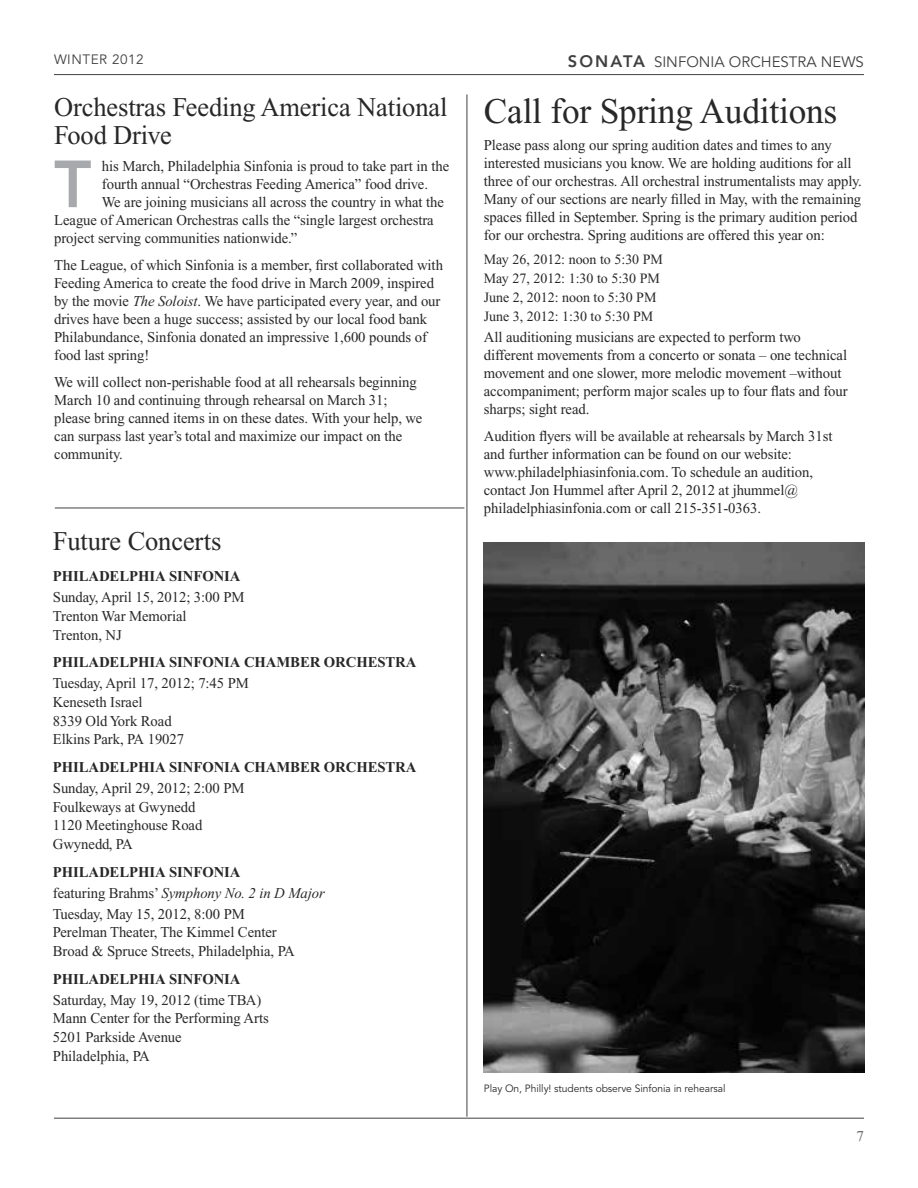
<style>
.page{position:relative;width:918px;height:1188px;background:#fff}
.page>*{position:absolute;margin:0;border:0;box-sizing:border-box;transform-origin:0 0}
.t1{font:800 65.85px "Avenir";color:#a7a9ac}
.t2{font:36px "Times New Roman";letter-spacing:-.005em;color:#292829}
.t3{font:27px/28.5px "Times New Roman";letter-spacing:-.005em;color:#292829}
.t4{font:15px/18px "Times New Roman";letter-spacing:-.005em;color:#292829}
.t5{font:700 15px "Times New Roman";letter-spacing:-.005em;color:#292829}
.t6{font:15px "Avenir LT";color:#414042}
.t7{font:15px "Times New Roman";color:#636466}
.t8{font:14.25px/18.8px "Times New Roman";color:#292829}
.t9{font:13.5px "Avenir LT";letter-spacing:.04em;color:#414042}
.t10{font:10.5px "Avenir LT";letter-spacing:-.005em;color:#292829}
.s1{font-family:"Avenir";font-weight:800;font-size:16.5px}
.s2{font-style:italic}
.s3{font-weight:700}
</style>
<div class="page">
<hr style="left:54px;top:74px;width:810px;height:1px;background:#414042">
<hr style="left:54px;top:1118px;width:810px;height:1px;background:#414042">
<hr style="left:55px;top:508px;width:409px;height:1px;background:#414042">
<hr style="left:467px;top:95px;width:1px;height:1022px;background:#414042">
<img style="left:484px;top:542px;width:380px;height:530px">
<p class="t9" style="left:54px;top:52px;width:91px">Winter 2012</p>
<p class="t6" style="left:568px;top:53px;width:296px"><span class="s1">SONATA</span> Sinfonia Orchestra N ews</p>
<h3 class="t3" style="left:54px;top:92px;width:395px">Orchestras Feeding America National<br>Food Drive</h3>
<h1 class="t1" style="left:54px;top:145px;width:39px">T</h1>
<p class="t4" style="left:102px;top:157px;width:349px">his March, Philadelphia Sinfonia is proud to take part in the</p>
<p class="t4" style="left:102px;top:175px;width:328px">fourth annual “Orchestras Feeding America” food drive.</p>
<p class="t4" style="left:102px;top:193px;width:344px">We are joining musicians all across the country in what the</p>
<p class="t4" style="left:54px;top:211px;width:381px">League of American Orchestras calls the “single largest orchestra</p>
<p class="t4" style="left:54px;top:229px;width:245px">project serving communities nationwide.”</p>
<p class="t4" style="left:54px;top:256px;width:390px">The League, of which Sinfonia is a member, first collaborated with Feeding America to create the food drive in March 2009, inspired by the movie <span class="s2">The Soloist</span>. We have participated every year, and our drives have been a huge success; assisted by our local food bank Philabundance, Sinfonia donated an impressive 1,600 pounds of food last spring!</p>
<p class="t4" style="left:54px;top:373px;width:369px">We will collect non-perishable food at all rehearsals beginning March 10 and continuing through rehearsal on March 31; please bring canned items in on these dates. With your help, we can surpass last year’s total and maximize our impact on the community.</p>
<h3 class="t3" style="left:53px;top:527px;width:170px">Future Concerts</h3>
<p class="t5" style="left:53px;top:568px;width:186px">PHILADELPHIA SINFONIA</p>
<p class="t4" style="left:53px;top:588px;width:193px;line-height:18.6px">Sunday, April 15, 2012; 3:00 PM<br>Trenton War Memorial<br>Trenton, NJ</p>
<p class="t5" style="left:53px;top:654px;width:362px">PHILADELPHIA SINFONIA CHAMBER ORCHESTRA</p>
<p class="t4" style="left:53px;top:674px;width:198px;line-height:18.6px">Tuesday, April 17, 2012; 7:45 PM<br>Keneseth Israel<br>8339 Old York Road<br>Elkins Park, PA 19027</p>
<p class="t5" style="left:53px;top:759px;width:362px">PHILADELPHIA SINFONIA CHAMBER ORCHESTRA</p>
<p class="t4" style="left:53px;top:779px;width:193px;line-height:18.6px">Sunday, April 29, 2012; 2:00 PM<br>Foulkeways at Gwynedd<br>1120 Meetinghouse Road<br>Gwynedd, PA</p>
<p class="t4" style="left:53px;top:861px;width:273px;line-height:21px"><span class="s3">PHILADELPHIA SINFONIA<br></span>featuring Brahms’ <span class="s2">Symphony No. 2 in D Major<br></span>Tuesday, May 15, 2012, 8:00 PM</p>
<p class="t4" style="left:53px;top:923px;width:243px;line-height:18.6px">Perelman Theater, The Kimmel Center<br>Broad &amp; Spruce Streets, Philadelphia, PA</p>
<p class="t5" style="left:53px;top:970px;width:10px">PHIL</p>
<p class="t5" style="left:89px;top:970px;width:21px">ADELPHI</p>
<p class="t5" style="left:155px;top:970px;width:87px">A SINFONIA</p>
<p class="t4" style="left:53px;top:990px;width:217px;line-height:18.6px">Saturday, May 19, 2012 (time TBA)<br>Mann Center for the Performing Arts<br>5201 Parkside Avenue<br>Philadelphia, PA</p>
<h2 class="t2" style="left:484px;top:91px;width:355px">Call for Spring Auditions</h2>
<p class="t4" style="left:484px;top:136px;width:379px">Please pass along our spring audition dates and times to any interested musicians you know. We are holding auditions for all three of our orchestras. All orchestral instrumentalists may apply.<br>Many of our sections are nearly filled in May, with the remaining spaces filled in September. Spring is the primary audition period for our orchestra. Spring auditions are offered this year on:</p>
<p class="t8" style="left:484px;top:250px;width:181px">May 26, 2012: noon to 5:30 PM<br>May 27, 2012: 1:30 to 5:30 PM<br>June 2, 2012: noon to 5:30 PM<br>June 3, 2012: 1:30 to 5:30 PM</p>
<p class="t4" style="left:484px;top:328px;width:365px">All auditioning musicians are expected to perform two different movements from a concerto or sonata – one technical movement and one slower, more melodic movement –without accompaniment; perform major scales up to four flats and four sharps; sight read.</p>
<p class="t4" style="left:484px;top:427px;width:350px">Audition flyers will be available at rehearsals by March 31st and further information can be found on our website: www.philadelphiasinfonia.com. To schedule an audition, contact Jon Hummel after April 2, 2012 at jhummel@ philadelphiasinfonia.com or call 215-351-0363.</p>
<p class="t10" style="left:484px;top:1082px;width:243px">Play On, Philly! students observe Sinfonia in rehearsal</p>
<p class="t7" style="left:856px;top:1127px;width:9px">7</p>
</div>
